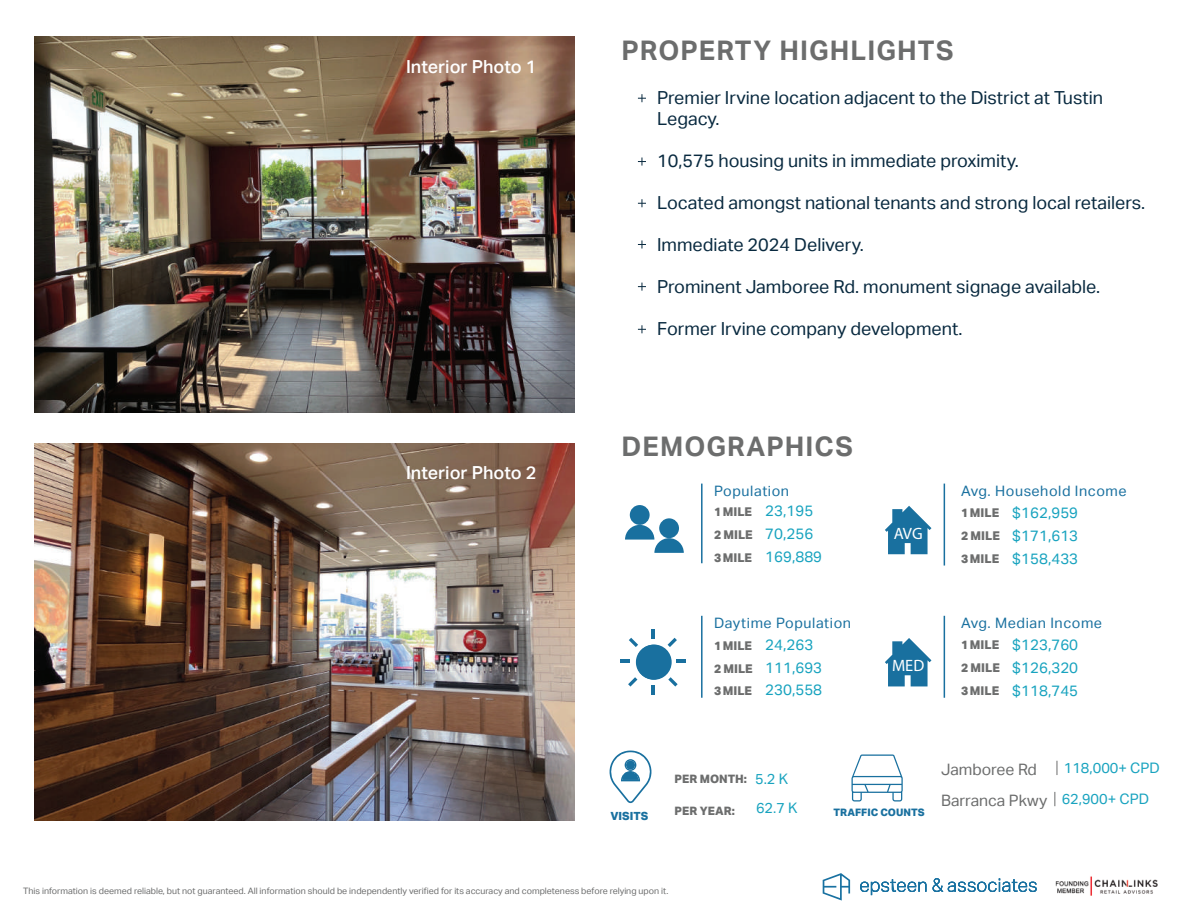
<style>
.page{position:relative;width:1188px;height:918px;background:#fff}
.page>*{position:absolute;margin:0;border:0;box-sizing:border-box;transform-origin:0 0}
.t1{font:700 27px "Aktiv Grotesk";letter-spacing:.04em;color:#6c6d6d}
.t2{font:18px/21px "Aktiv Grotesk";color:#08293f}
.t3{font:500 18px "Aktiv Grotesk";color:#fff}
.t4{font:16.5px "Myriad Pro";color:#fff}
.t5{font:15.75px "Aktiv Grotesk";color:#6c6d6d}
.t6{font:15.15px/23px "Aktiv Grotesk";color:#18a3bf}
.t7{font:14.55px "Aktiv Grotesk";color:#18a3bf}
.t8{font:14.4px "Aktiv Grotesk";letter-spacing:.04em;color:#19709f}
.t9{font:800 12px/22.8px "Aktiv Grotesk";color:#6c6d6d;text-align:justify}
.t10{font:800 11.55px "Aktiv Grotesk";color:#6c6d6d}
.t11{font:800 11.25px "Aktiv Grotesk";color:#19709f}
.t12{font:800 10.35px "Aktiv Grotesk";color:#19709f}
.t13{font:8.85px "Aktiv Grotesk";color:#6c6d6d}
.s1{font-size:14.55px;color:#18a3bf}
</style>
<div class="page">
<hr style="left:701px;top:484px;width:2px;height:79px;background:#19709f">
<div style="left:630px;top:505px;width:20px;height:20px;background:#19709f;border-radius:50%"></div>
<div style="left:659px;top:518px;width:20px;height:20px;background:#19709f;border-radius:50%"></div>
<svg style="left:625px;top:525px;width:59px;height:28px"></svg>
<hr style="left:701px;top:616px;width:2px;height:82px;background:#19709f">
<svg style="left:620px;top:629px;width:66px;height:66px"></svg>
<div style="left:636px;top:645px;width:35px;height:34px;background:#19709f;border-radius:50%"></div>
<hr style="left:944px;top:616px;width:1px;height:82px;background:#19709f">
<svg style="left:885px;top:638px;width:46px;height:48px"></svg>
<hr style="left:944px;top:484px;width:1px;height:82px;background:#19709f">
<svg style="left:885px;top:506px;width:46px;height:48px"></svg>
<img style="left:35px;top:36px;width:539px;height:377px">
<img style="left:35px;top:444px;width:539px;height:377px">
<img style="left:1055px;top:876px;width:103px;height:20px">
<svg style="left:823px;top:873px;width:27px;height:28px"></svg>
<svg style="left:860px;top:878px;width:177px;height:17px"></svg>
<svg style="left:609px;top:751px;width:43px;height:52px"></svg>
<svg style="left:852px;top:755px;width:51px;height:47px"></svg>
<svg style="left:1057px;top:761px;width:1px;height:14px"></svg>
<svg style="left:1054px;top:792px;width:1px;height:14px"></svg>
<svg style="left:638px;top:94px;width:8px;height:8px"></svg>
<svg style="left:638px;top:199px;width:8px;height:8px"></svg>
<svg style="left:638px;top:240px;width:8px;height:9px"></svg>
<svg style="left:638px;top:283px;width:8px;height:8px"></svg>
<svg style="left:638px;top:325px;width:8px;height:8px"></svg>
<svg style="left:638px;top:158px;width:8px;height:8px"></svg>
<p class="t3" style="left:406px;top:56px;width:132px">Interior Photo 1</p>
<p class="t3" style="left:406px;top:462px;width:132px">Interior Photo 2</p>
<h1 class="t1" style="left:622px;top:35px;width:333px">PROPERTY HIGHLIGHTS</h1>
<p class="t2" style="left:657px;top:88px;width:447px">Premier Irvine location adjacent to the District at Tustin<br>Legacy.</p>
<p class="t2" style="left:657px;top:151px;width:363px">10,575 housing units in immediate proximity.</p>
<p class="t2" style="left:657px;top:193px;width:490px">Located amongst national tenants and strong local retailers.</p>
<p class="t2" style="left:657px;top:235px;width:208px">Immediate 2024 Delivery.</p>
<p class="t2" style="left:657px;top:277px;width:444px">Prominent Jamboree Rd. monument signage available.</p>
<p class="t2" style="left:657px;top:319px;width:307px">Former Irvine company development.</p>
<h1 class="t1" style="left:622px;top:431px;width:233px">DEMOGRAPHICS</h1>
<p class="t8" style="left:714px;top:483px;width:76px">Population</p>
<p class="t9" style="left:714px;top:500px;width:40px">1MILE 2 MILE 3MILE</p>
<p class="t6" style="left:765px;top:499px;width:58px">23,195<br>70,256<br>169,889</p>
<p class="t8" style="left:714px;top:615px;width:138px">Daytime Population</p>
<p class="t9" style="left:714px;top:634px;width:40px">1MILE 2 MILE 3MILE</p>
<p class="t6" style="left:765px;top:633px;width:58px">24,263<br>111,693<br>230,558</p>
<p class="t4" style="left:894px;top:523px;width:30px">AVG</p>
<p class="t4" style="left:892px;top:655px;width:34px">MED</p>
<p class="t8" style="left:961px;top:483px;width:167px">Avg. Household Income</p>
<p class="t9" style="left:961px;top:502px;width:40px">1MILE 2 MILE 3MILE</p>
<p class="t6" style="left:1012px;top:501px;width:67px;text-align:justify">$162,959 $171,613 $158,433</p>
<p class="t8" style="left:961px;top:615px;width:142px">Avg. Median Income</p>
<p class="t9" style="left:961px;top:634px;width:40px">1MILE 2 MILE 3MILE</p>
<p class="t6" style="left:1012px;top:634px;width:67px;text-align:justify">$123,760 $126,320 $118,745</p>
<p class="t11" style="left:610px;top:809px;width:39px">VISITS</p>
<p class="t7" style="left:755px;top:770px;width:35px">5.2 K</p>
<p class="t10" style="left:675px;top:772px;width:74px">PER MONTH:</p>
<p class="t10" style="left:675px;top:804px;width:62px">PER YEAR:</p>
<p class="t7" style="left:756px;top:800px;width:43px">62.7 K</p>
<p class="t12" style="left:834px;top:807px;width:92px">TRAFFIC COUNTS</p>
<p class="t5" style="left:941px;top:760px;width:97px">Jamboree Rd</p>
<p class="t7" style="left:1064px;top:759px;width:98px">118,000+ CPD</p>
<p class="t5" style="left:941px;top:791px;width:210px">Barranca Pkwy <span class="s1">62,900+ CPD</span></p>
<p class="t13" style="left:23px;top:885px;width:647px">This information is deemed reliable, but not guaranteed. All information should be independently verified for its accuracy and completeness before relying upon it.</p>
</div>
